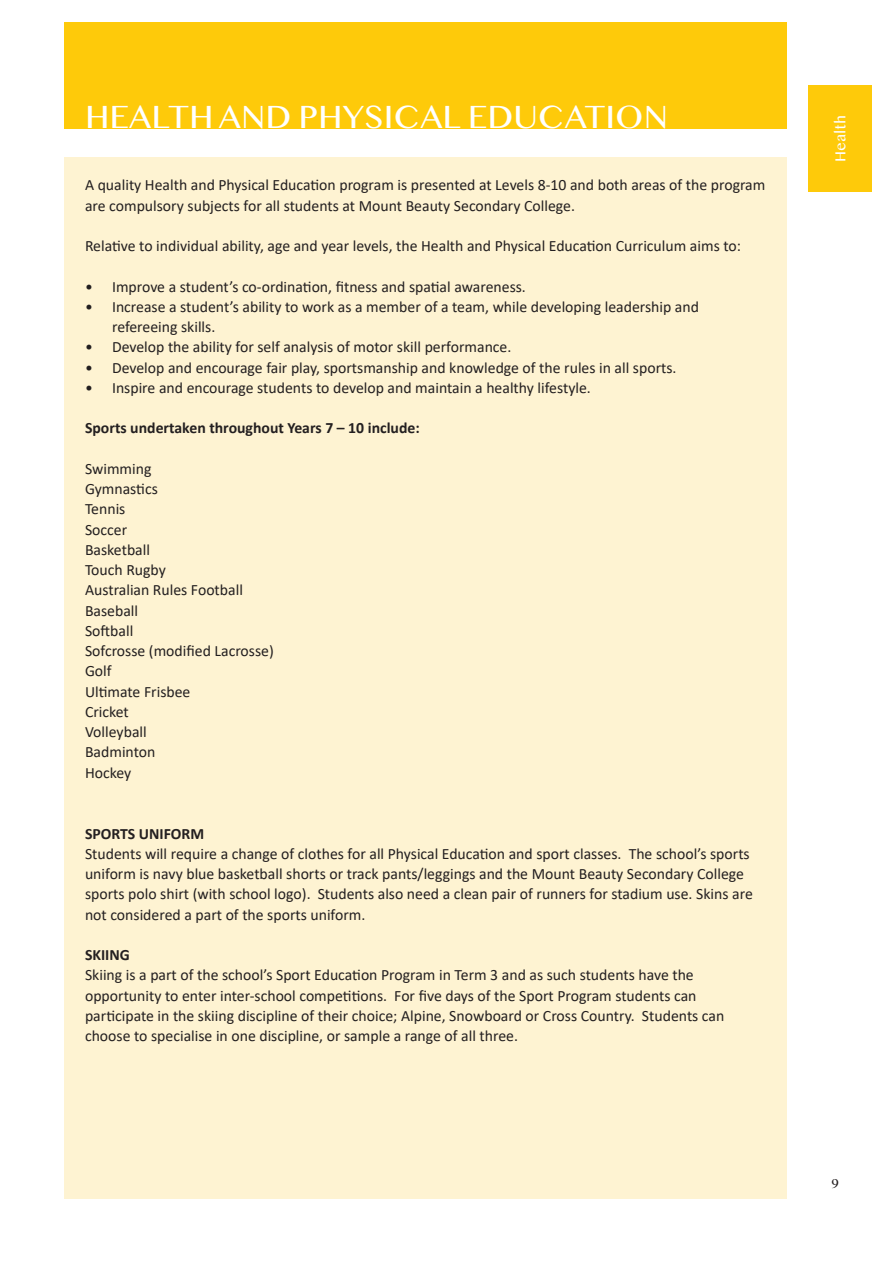
<style>
.page{position:relative;width:893px;height:1263px;background:#fff}
.page>*{position:absolute;margin:0;border:0;box-sizing:border-box;transform-origin:0 0}
.t1{font:30px "Bangla MN";color:#fff}
.t2{font:15.75px/20.2px "Calibri";color:#231f20}
.t3{font:700 15.75px "Calibri";color:#231f20}
.t4{font:13.5px "Bangla MN";color:#fff}
.t5{font:12px "Bangla MN";color:#231f20}
</style>
<div class="page">
<div style="left:64px;top:22px;width:723px;height:106px;background:#feca0a"></div>
<div style="left:808px;top:85px;width:64px;height:106px;background:#feca0a"></div>
<div style="left:64px;top:157px;width:723px;height:1042px;background:#fef3d2"></div>
<p class="t1" style="left:85px;top:97px;width:584px">HEALTH AND PHYSICAL EDUCATION</p>
<p class="t4" style="left:831px;top:162px;width:49px;rotate:-90deg">Health</p>
<p class="t2" style="left:85px;top:175px;width:682px">A quality Health and Physical Education program is presented at Levels 8-10 and both areas of the program are compulsory subjects for all students at Mount Beauty Secondary College.</p>
<p class="t2" style="left:85px;top:235px;width:657px">Relative to individual ability, age and year levels, the Health and Physical Education Curriculum aims to:</p>
<p class="t2" style="left:85px;top:276px;width:442px">• Improve a student’s co-ordination, fitness and spatial awareness.</p>
<p class="t2" style="left:112px;top:296px;width:588px;text-indent:-27px">• Increase a student’s ability to work as a member of a team, while developing leadership and refereeing skills.</p>
<p class="t2" style="left:85px;top:337px;width:428px">• Develop the ability for self analysis of motor skill performance.</p>
<p class="t2" style="left:85px;top:357px;width:593px">• Develop and encourage fair play, sportsmanship and knowledge of the rules in all sports.</p>
<p class="t2" style="left:85px;top:377px;width:507px">• Inspire and encourage students to develop and maintain a healthy lifestyle.</p>
<p class="t3" style="left:85px;top:417px;width:336px">Sports undertaken throughout Years 7 – 10 include:</p>
<p class="t2" style="left:85px;top:458px;width:68px">Swimming</p>
<p class="t2" style="left:85px;top:478px;width:74px">Gymnastics</p>
<p class="t2" style="left:85px;top:499px;width:42px">Tennis</p>
<p class="t2" style="left:85px;top:519px;width:44px">Soccer</p>
<p class="t2" style="left:85px;top:539px;width:66px">Basketball</p>
<p class="t2" style="left:85px;top:559px;width:82px">Touch Rugby</p>
<p class="t2" style="left:85px;top:580px;width:159px">Australian Rules Football</p>
<p class="t2" style="left:85px;top:600px;width:55px">Baseball</p>
<p class="t2" style="left:85px;top:620px;width:50px">Softball</p>
<p class="t2" style="left:85px;top:640px;width:190px">Sofcrosse (modified Lacrosse)</p>
<p class="t2" style="left:85px;top:661px;width:28px">Golf</p>
<p class="t2" style="left:85px;top:681px;width:107px">Ultimate Frisbee</p>
<p class="t2" style="left:85px;top:701px;width:45px">Cricket</p>
<p class="t2" style="left:85px;top:721px;width:63px">Volleyball</p>
<p class="t2" style="left:85px;top:742px;width:72px">Badminton</p>
<p class="t2" style="left:85px;top:762px;width:48px">Hockey</p>
<p class="t3" style="left:85px;top:822px;width:121px">SPORTS UNIFORM</p>
<p class="t2" style="left:85px;top:843px;width:669px">Students will require a change of clothes for all Physical Education and sport classes. The school’s sports uniform is navy blue basketball shorts or track pants/leggings and the Mount Beauty Secondary College sports polo shirt (with school logo). Students also need a clean pair of runners for stadium use. Skins are not considered a part of the sports uniform.</p>
<p class="t3" style="left:85px;top:944px;width:46px">SKIING</p>
<p class="t2" style="left:85px;top:964px;width:641px">Skiing is a part of the school’s Sport Education Program in Term 3 and as such students have the opportunity to enter inter-school competitions. For five days of the Sport Program students can participate in the skiing discipline of their choice; Alpine, Snowboard or Cross Country. Students can choose to specialise in one discipline, or sample a range of all three.</p>
<p class="t5" style="left:831px;top:1175px;width:9px">9</p>
</div>
